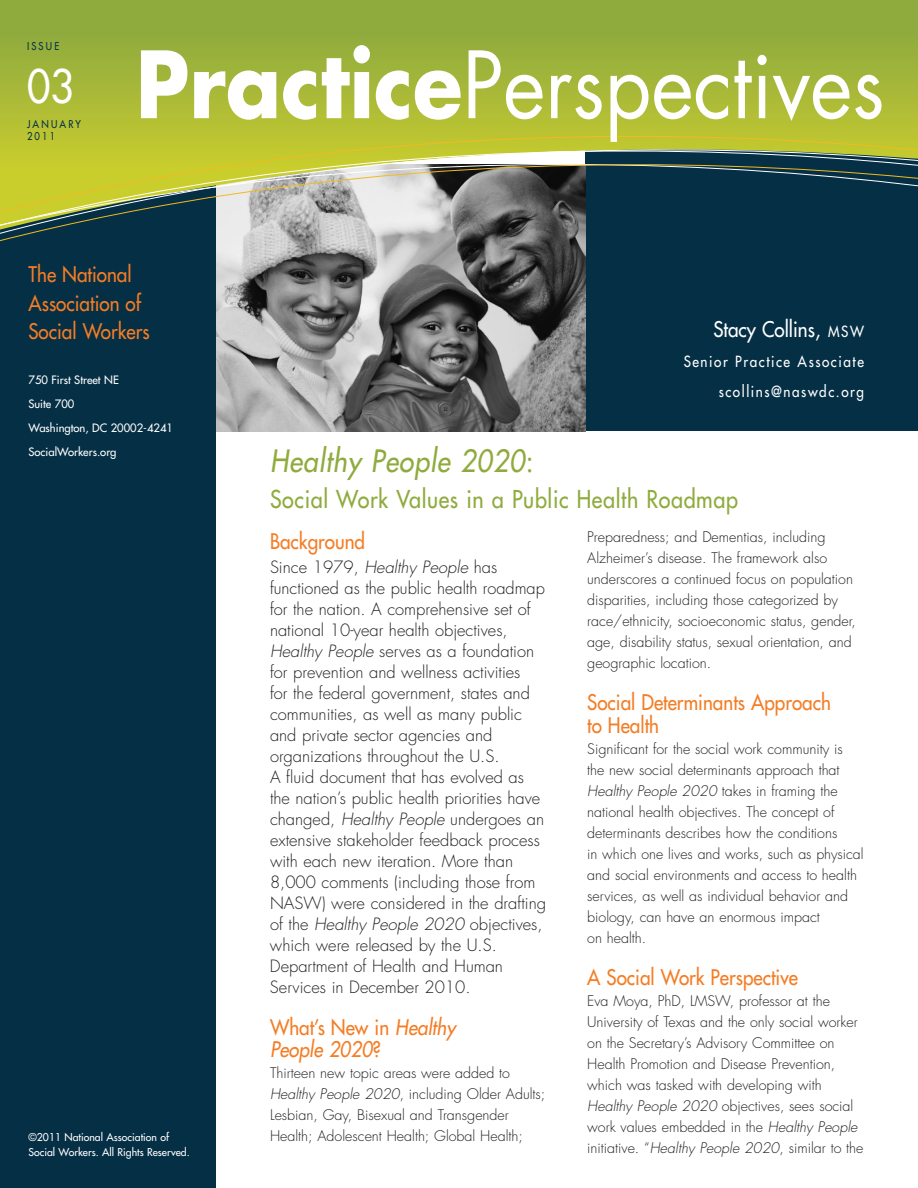
<style>
.page{position:relative;width:918px;height:1188px;background:#fff}
.page>*{position:absolute;margin:0;border:0;box-sizing:border-box;transform-origin:0 0}
.t1{font:90px "Futura";color:#fff;scale:.9 1}
.t2{font:45px "Futura";color:#fff;scale:.9 1}
.t3{font:italic 30px "Futura";letter-spacing:.03em;color:#8fab3d;scale:.9 1}
.t4{font:24px "Futura";letter-spacing:.03em;color:#8fab3d;scale:.9 1}
.t5{font:21px/28.7px "Futura";color:#f47d25;scale:.9 1}
.t6{font:italic 21px/22.5px "Futura";color:#f47d25;scale:.9 1}
.t7{font:21px "Futura";color:#fff;scale:.9 1}
.t8{font:300 16.5px/21px "Futura";color:#231f20}
.t9{font:15px/30px "Futura";letter-spacing:.115em;color:#fff;text-align:right;scale:.9 1}
.t10{font:300 14.25px/21px "Futura";color:#231f20}
.t11{font:11.25px/24px "Futura";color:#fff}
.t12{font:10.5px/14.2px "Futura";color:#fff}
.t13{font:10.5px/12px "Futura";letter-spacing:.23em;color:#052f45;scale:.9 1}
.s1{font-weight:700}
.s2{font-size:15px}
.s3{font-style:normal}
.s4{font-style:italic}
</style>
<div class="page">
<div style="left:585px;top:115px;width:333px;height:316px;background:#052f45"></div>
<img style="left:216px;top:260px;width:369px;height:171px">
<div style="left:0;top:0;width:216px;height:1188px;background:#052f45"></div>
<svg style="left:0;top:0;width:918px;height:105px;background:#99b03b"></svg>
<svg style="left:0;top:105px;width:918px;height:155px"></svg>
<p class="t13" style="left:27px;top:40px;width:37px">ISSUE</p>
<h2 class="t2" style="left:27px;top:64px;width:54px">03</h2>
<p class="t13" style="left:27px;top:119px;width:61px">JANUARY<br>2011</p>
<h1 class="t1" style="left:136px;top:44px;width:833px"><span class="s1">Practice</span>Perspectives</h1>
<h3 class="t5" style="left:28px;top:261px;width:136px">The National<br>Association of<br>Social Workers</h3>
<p class="t11" style="left:28px;top:369px;width:146px">750 First Street NE<br>Suite 700<br>Washington, DC 20002-4241<br>SocialWorkers.org</p>
<p class="t12" style="left:28px;top:1131px;width:163px">©2011 National Association of<br>Social Workers. All Rights Reserved.</p>
<h3 class="t7" style="left:713px;top:319px;width:169px">Stacy Collins, <span class="s2">MSW</span></h3>
<p class="t9" style="left:684px;top:348px;width:202px">Senior Practice Associate scollins@naswdc.org</p>
<h3 class="t3" style="left:270px;top:445px;width:294px">Healthy People 2020<span class="s3">:</span></h3>
<h3 class="t4" style="left:270px;top:487px;width:522px">Social Work Values in a Public Health Roadmap</h3>
<h3 class="t5" style="left:270px;top:528px;width:107px">Background</h3>
<p class="t8" style="left:270px;top:558px;width:278px">Since 1979, <span class="s4">Healthy People</span> has functioned as the public health roadmap for the nation. A comprehensive set of national 10-year health objectives, <span class="s4">Healthy People</span> serves as a foundation for prevention and wellness activities<br>for the federal government, states and communities, as well as many public and private sector agencies and organizations throughout the U.S.<br>A fluid document that has evolved as the nation’s public health priorities have changed, <span class="s4">Healthy People</span> undergoes an extensive stakeholder feedback process with each new iteration. More than 8,000 comments (including those from NASW) were considered in the drafting of the <span class="s4">Healthy People 2020</span> objectives, which were released by the U.S.<br>Department of Health and Human Services in December 2010.</p>
<h3 class="t6" style="left:270px;top:1017px;width:208px"><span class="s3">What’s New in</span> Healthy<br>People 2020<span class="s3">?</span></h3>
<p class="t10" style="left:270px;top:1064px;width:277px">Thirteen new topic areas were added to <span class="s4">Healthy People 2020</span>, including Older Adults; Lesbian, Gay, Bisexual and Transgender Health; Adolescent Health; Global Health;</p>
<p class="t10" style="left:587px;top:528px;width:270px">Preparedness; and Dementias, including Alzheimer’s disease. The framework also underscores a continued focus on population disparities, including those categorized by race/ethnicity, socioeconomic status, gender, age, disability status, sexual orientation, and geographic location.</p>
<h3 class="t5" style="left:587px;top:693px;width:272px;line-height:22.5px">Social Determinants Approach to Health</h3>
<p class="t10" style="left:587px;top:739px;width:278px">Significant for the social work community is<br>the new social determinants approach that <span class="s4">Healthy People 2020</span> takes in framing the national health objectives. The concept of determinants describes how the conditions<br>in which one lives and works, such as physical and social environments and access to health services, as well as individual behavior and biology, can have an enormous impact<br>on health.</p>
<h3 class="t5" style="left:587px;top:964px;width:236px">A Social Work Perspective</h3>
<p class="t10" style="left:587px;top:991px;width:278px">Eva Moya, PhD, LMSW, professor at the University of Texas and the only social worker on the Secretary’s Advisory Committee on Health Promotion and Disease Prevention, which was tasked with developing with <span class="s4">Healthy People 2020</span> objectives, sees social work values embedded in the <span class="s4">Healthy People </span>initiative. “<span class="s4">Healthy People 2020</span>, similar to the</p>
</div>
